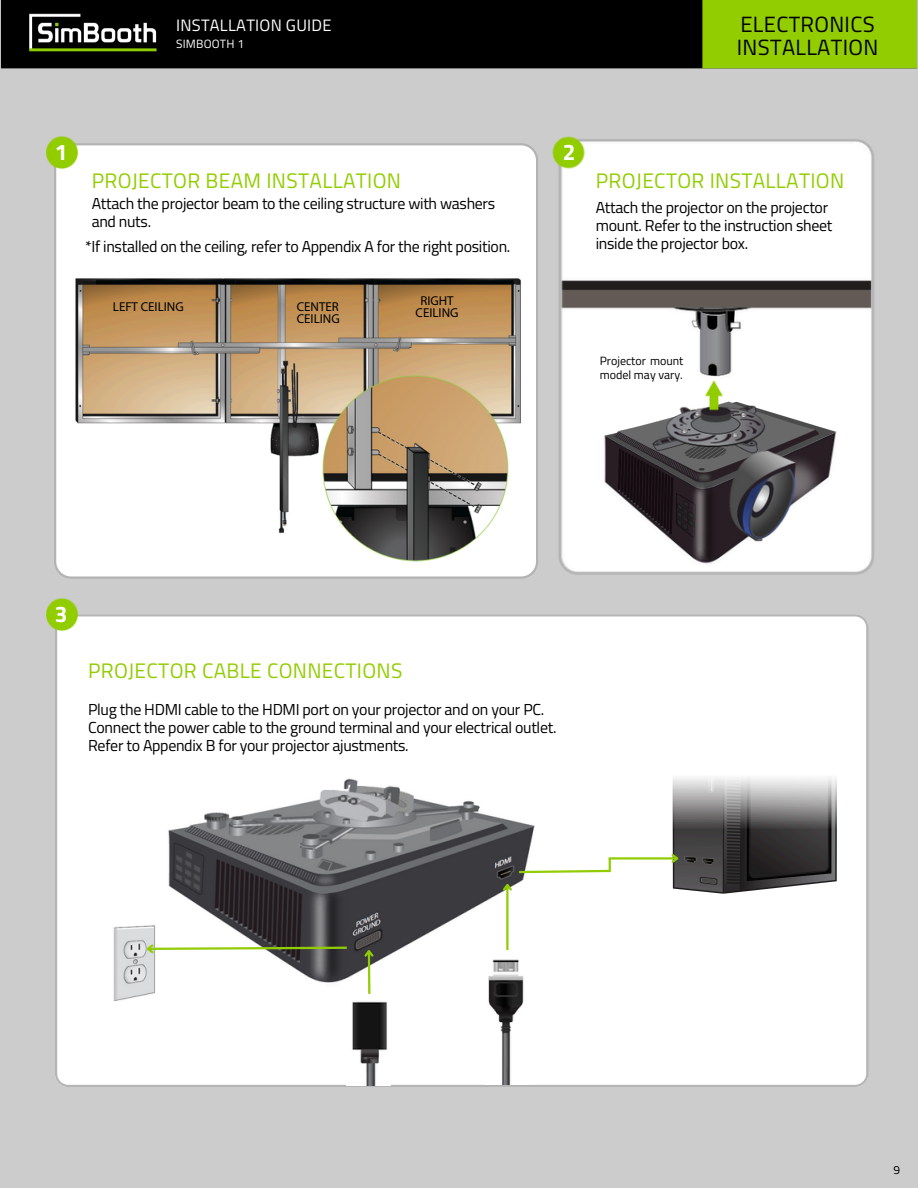
<style>
.page{position:relative;width:918px;height:1188px;background:#ccc}
.page>*{position:absolute;margin:0;border:0;box-sizing:border-box;transform-origin:0 0}
.t1{font:700 22.65px "Titillium Web";color:#fff}
.t2{font:22.05px/23.7px "Titillium Web";letter-spacing:.015em;color:#000}
.t3{font:21px "Titillium Web";letter-spacing:.015em;color:#92cd00}
.t4{font:16.5px "Titillium Web";letter-spacing:.015em;color:#fff}
.t5{font:15.9px/18px "Titillium Web";letter-spacing:-.02em;color:#000}
.t6{font:12.9px/11.2px "Myriad Pro";color:#000}
.t7{font:12px/14px "Titillium Web";color:#000}
.t8{font:12px "Titillium Web";letter-spacing:.015em;color:#fff}
</style>
<div class="page">
<img style="left:1px;top:0;width:917px;height:69px">
<img style="left:552px;top:136px;width:322px;height:439px">
<svg style="left:54px;top:143px;width:484px;height:436px;background:#f9f9f9"></svg>
<img style="left:46px;top:136px;width:32px;height:32px">
<img style="left:70px;top:268px;width:454px;height:270px">
<img style="left:319px;top:372px;width:193px;height:193px">
<div style="left:55px;top:615px;width:813px;height:472px;background:#fff"></div>
<img style="left:147px;top:774px;width:432px;height:246px">
<img style="left:347px;top:994px;width:43px;height:91px">
<img style="left:486px;top:950px;width:43px;height:135px">
<img style="left:664px;top:775px;width:183px;height:132px">
<hr style="left:368px;top:951px;width:2px;height:43px;background:#92cc04">
<svg style="left:362px;top:947px;width:14px;height:12px"></svg>
<hr style="left:506px;top:885px;width:3px;height:65px;background:#92cc04">
<svg style="left:501px;top:881px;width:13px;height:12px"></svg>
<hr style="left:609px;top:857px;width:68px;height:3px;background:#92cc04">
<svg style="left:670px;top:852px;width:11px;height:13px"></svg>
<svg style="left:517px;top:858px;width:95px;height:16px;background:#dde6c7"></svg>
<img style="left:666px;top:764px;width:179px;height:66px">
<img style="left:104px;top:920px;width:53px;height:87px">
<svg style="left:144px;top:942px;width:205px;height:13px;background:#a7b18f"></svg>
<img style="left:46px;top:598px;width:32px;height:32px">
<h1 class="t4" style="left:176px;top:13px;width:157px">INSTALLATION GUIDE</h1>
<h1 class="t8" style="left:176px;top:35px;width:70px">SIMBOOTH 1</h1>
<p class="t1" style="left:55px;top:134px;width:14px">1</p>
<h3 class="t3" style="left:92px;top:164px;width:311px">PROJECTOR BEAM INSTALLATION</h3>
<h3 class="t5" style="left:92px;top:194px;width:405px">Attach the projector beam to the ceiling structure with washers and nuts.</h3>
<p class="t5" style="left:85px;top:237px;width:427px">*If installed on the ceiling, refer to Appendix A for the right position.</p>
<h3 class="t6" style="left:113px;top:303px;width:72px">LEFT CEILING</h3>
<p class="t6" style="left:297px;top:302px;width:44px">CENTER<br>CEILING</p>
<p class="t6" style="left:416px;top:297px;width:44px;text-align:center">RIGHT<br>CEILING</p>
<p class="t2" style="left:737px;top:12px;width:143px">ELECTRONICS<br>INSTALLATION</p>
<p class="t1" style="left:563px;top:134px;width:14px">2</p>
<p class="t3" style="left:596px;top:164px;width:250px">PROJECTOR INSTALLATION</p>
<h2 class="t5" style="left:596px;top:198px;width:234px">Attach the projector on the projector</h2>
<h1 class="t5" style="left:596px;top:216px;width:238px">mount. Refer to the instruction sheet inside the projector box.</h1>
<p class="t7" style="left:600px;top:354px;width:85px">Projector mount model may vary.</p>
<h3 class="t1" style="left:55px;top:596px;width:14px">3</h3>
<h3 class="t3" style="left:88px;top:655px;width:316px">PROJECTOR CABLE CONNECTIONS</h3>
<p class="t5" style="left:88px;top:701px;width:470px">Plug the HDMI cable to the HDMI port on your projector and on your PC.<br>Connect the power cable to the ground terminal and your electrical outlet.<br>Refer to Appendix B for your projector ajustments.</p>
<p class="t7" style="left:893px;top:1163px;width:8px">9</p>
</div>
